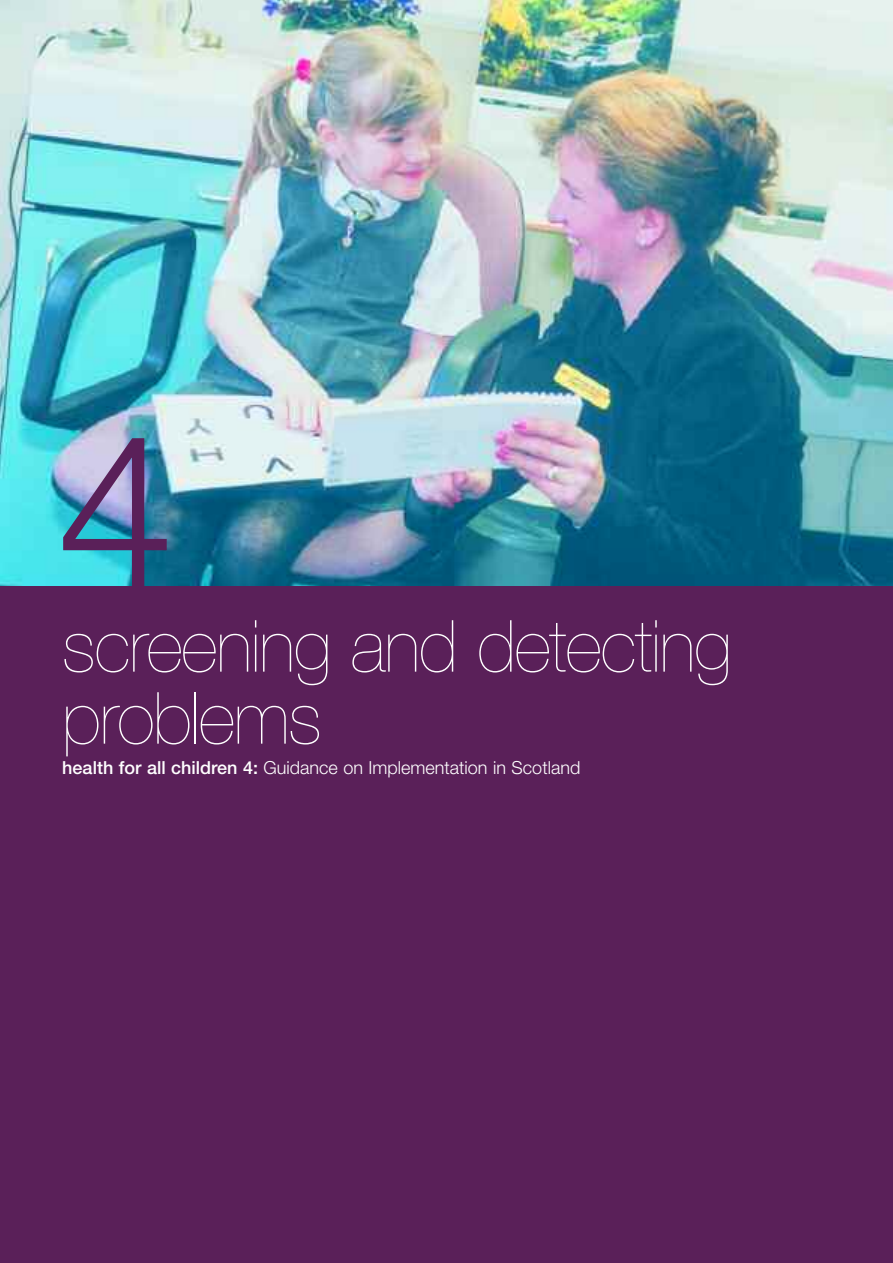
<style>
.page{position:relative;width:893px;height:1263px;background:#fff}
.page>*{position:absolute;margin:0;border:0;box-sizing:border-box;transform-origin:0 0}
.t1{font:300 213px "Helvetica Neue";color:#5a2059}
.t2{font:200 72px/72px "Helvetica Neue";letter-spacing:-.015em;color:#fff}
.t3{font:300 18px "Helvetica Neue";color:#fff}
.s1{font-weight:500}
</style>
<div class="page">
<img style="left:0;top:0;width:893px;height:587px">
<div style="left:0;top:587px;width:893px;height:676px;background:#5a2059"></div>
<h1 class="t1" style="left:57px;top:435px;width:120px">4</h1>
<h2 class="t2" style="left:62px;top:616px;width:671px">screening and detecting problems</h2>
<p class="t3" style="left:62px;top:761px;width:519px"><span class="s1">health for all children 4:</span> Guidance on Implementation in Scotland</p>
</div>
